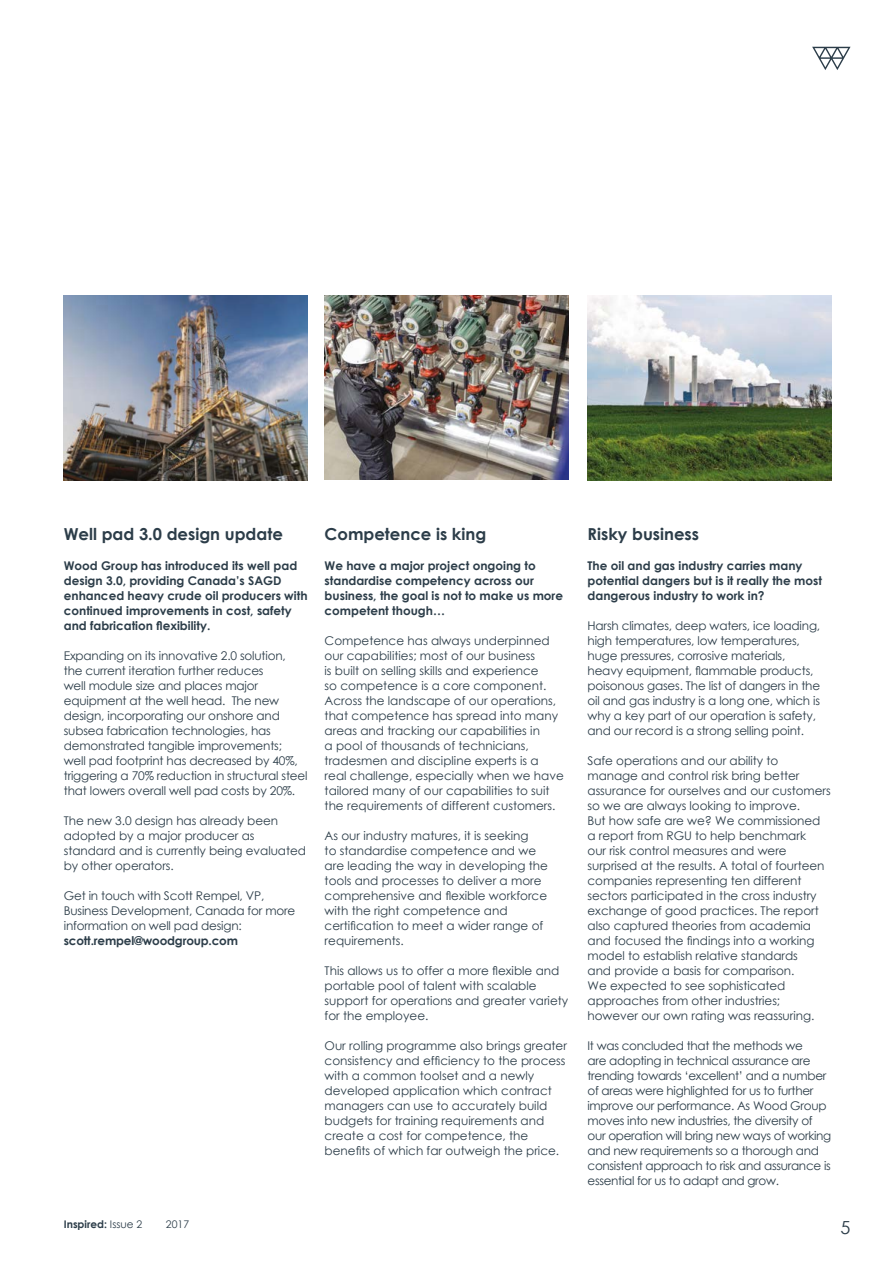
<style>
.page{position:relative;width:893px;height:1263px;background:#fff}
.page>*{position:absolute;margin:0;border:0;box-sizing:border-box;transform-origin:0 0}
.t1{font:18px "Century Gothic";color:#2c3d49}
.t2{font:700 16.5px "Century Gothic";color:#2c3d49}
.t3{font:12px/15px "Century Gothic";letter-spacing:-.005em;color:#2c3d49}
.t4{font:700 12px/15px "Century Gothic";color:#2c3d49}
.t5{font:12px/15px "Century Gothic";letter-spacing:-.025em;color:#2c3d49}
.t6{font:700 10.5px "Century Gothic";color:#2c3d49}
.t7{font:10.5px "Century Gothic";color:#2c3d49}
.s1{font-weight:400}
</style>
<div class="page">
<svg style="left:812px;top:47px;width:38px;height:23px"></svg>
<img style="left:64px;top:296px;width:244px;height:184px">
<img style="left:588px;top:296px;width:243px;height:184px">
<img style="left:325px;top:296px;width:243px;height:183px">
<h2 class="t2" style="left:64px;top:521px;width:221px">Well pad 3.0 design update</h2>
<p class="t4" style="left:64px;top:558px;width:245px">Wood Group has introduced its well pad design 3.0, providing Canada’s SAGD enhanced heavy crude oil producers with continued improvements in cost, safety and fabrication flexibility.</p>
<p class="t3" style="left:64px;top:648px;width:245px">Expanding on its innovative 2.0 solution, the current iteration further reduces<br>well module size and places major equipment at the well head. The new design, incorporating our onshore and subsea fabrication technologies, has demonstrated tangible improvements;<br>well pad footprint has decreased by 40%, triggering a 70% reduction in structural steel that lowers overall well pad costs by 20%.</p>
<p class="t3" style="left:64px;top:813px;width:244px">The new 3.0 design has already been adopted by a major producer as standard and is currently being evaluated by other operators.</p>
<p class="t3" style="left:64px;top:888px;width:233px">Get in touch with Scott Rempel, VP,<br>Business Development, Canada for more information on well pad design:</p>
<p class="t4" style="left:64px;top:933px;width:176px">scott.rempel@woodgroup.com</p>
<h2 class="t2" style="left:325px;top:521px;width:163px">Competence is king</h2>
<p class="t4" style="left:325px;top:558px;width:240px">We have a major project ongoing to standardise competency across our business, the goal is not to make us more competent though…</p>
<p class="t3" style="left:325px;top:633px;width:241px">Competence has always underpinned our capabilities; most of our business<br>is built on selling skills and experience<br>so competence is a core component.<br>Across the landscape of our operations, that competence has spread into many areas and tracking our capabilities in<br>a pool of thousands of technicians, tradesmen and discipline experts is a<br>real challenge, especially when we have tailored many of our capabilities to suit the requirements of different customers.</p>
<p class="t3" style="left:325px;top:828px;width:225px">As our industry matures, it is seeking<br>to standardise competence and we are leading the way in developing the tools and processes to deliver a more comprehensive and flexible workforce with the right competence and certification to meet a wider range of requirements.</p>
<p class="t3" style="left:325px;top:963px;width:245px">This allows us to offer a more flexible and portable pool of talent with scalable support for operations and greater variety for the employee.</p>
<p class="t3" style="left:325px;top:1038px;width:244px">Our rolling programme also brings greater consistency and efficiency to the process with a common toolset and a newly developed application which contract managers can use to accurately build budgets for training requirements and create a cost for competence, the benefits of which far outweigh the price.</p>
<h2 class="t2" style="left:588px;top:521px;width:113px">Risky business</h2>
<p class="t4" style="left:588px;top:558px;width:236px">The oil and gas industry carries many potential dangers but is it really the most dangerous industry to work in?</p>
<p class="t3" style="left:588px;top:618px;width:234px">Harsh climates, deep waters, ice loading, high temperatures, low temperatures, huge pressures, corrosive materials, heavy equipment, flammable products, poisonous gases. The list of dangers in the oil and gas industry is a long one, which is why a key part of our operation is safety, and our record is a strong selling point.</p>
<p class="t3" style="left:588px;top:753px;width:245px">Safe operations and our ability to manage and control risk bring better assurance for ourselves and our customers so we are always looking to improve.<br>But how safe are we? We commissioned a report from RGU to help benchmark<br>our risk control measures and were surprised at the results. A total of fourteen companies representing ten different sectors participated in the cross industry exchange of good practices. The report also captured theories from academia and focused the findings into a working model to establish relative standards<br>and provide a basis for comparison.<br>We expected to see sophisticated approaches from other industries; however our own rating was reassuring.</p>
<p class="t5" style="left:588px;top:1038px;width:245px">It was concluded that the methods we<br>are adopting in technical assurance are trending towards ‘excellent’ and a number of areas were highlighted for us to further improve our performance. As Wood Group moves into new industries, the diversity of our operation will bring new ways of working and new requirements so a thorough and consistent approach to risk and assurance is essential for us to adapt and grow.</p>
<p class="t6" style="left:64px;top:1216px;width:80px">Inspired: <span class="s1">Issue 2</span></p>
<p class="t7" style="left:166px;top:1217px;width:25px">2017</p>
<h1 class="t1" style="left:840px;top:1215px;width:11px">5</h1>
</div>
